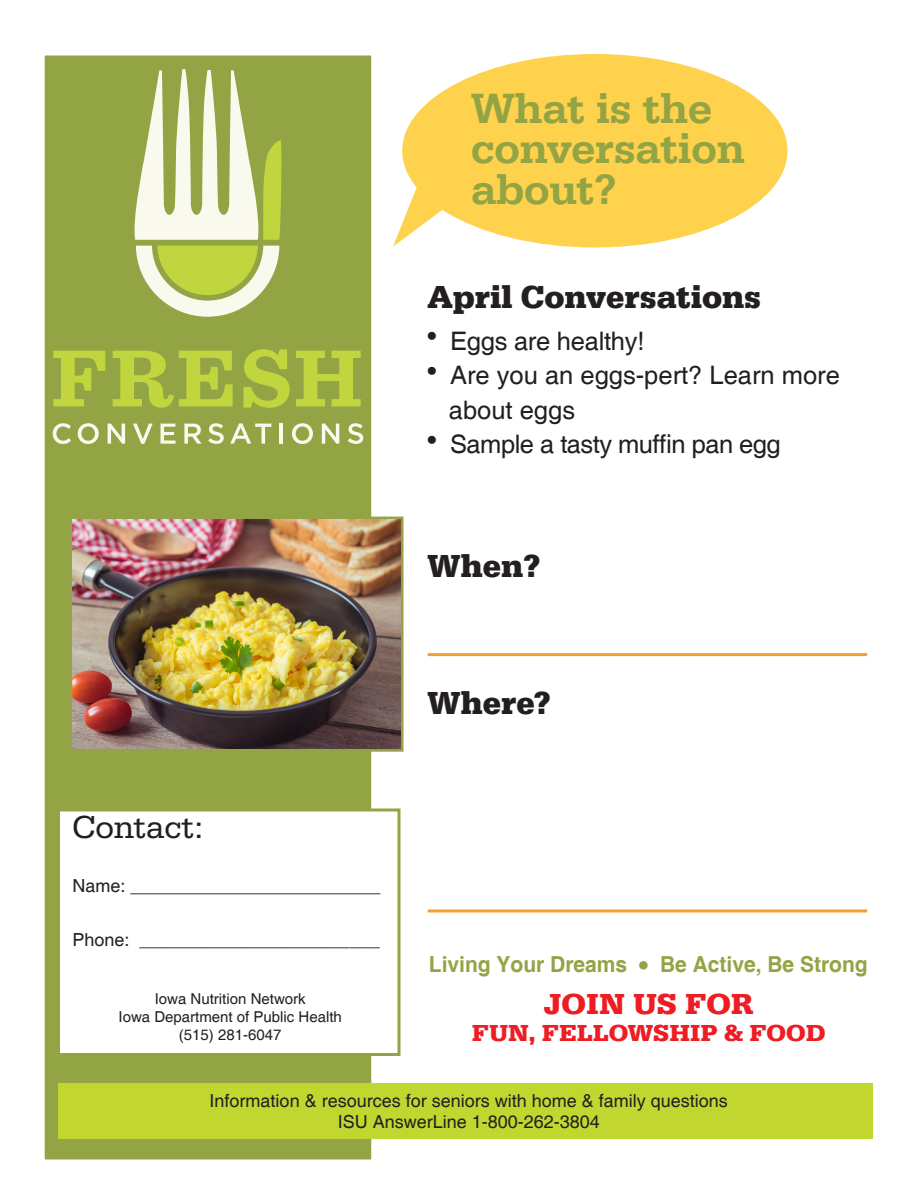
<style>
.page{position:relative;width:918px;height:1188px;background:#fff}
.page>*{position:absolute;margin:0;border:0;box-sizing:border-box;transform-origin:0 0}
.t1{font:500 43.5px/40.5px "Serifa D";color:#93a445}
.Paragraph_Style_7{font:700 33px "Serifa";color:#231f20}
.Paragraph_Style_7-2{font:33px "Serifa";color:#231f20}
.Paragraph_Style_7-3{font:700 30px "Serifa";color:#ee1d23;scale:1.06 1}
.Paragraph_Style_7-4{font:25.5px "Helvetica";letter-spacing:-.01em;color:#231f20}
.Paragraph_Style_7-5{font:700 24px "Serifa";color:#ee1d23;scale:1.06 1}
.Paragraph_Style_7-6{font:700 22.05px "Helvetica";color:#93a445;scale:.95 1}
.Paragraph_Style_7-7{font:18px "Helvetica";color:#231f20}
.Paragraph_Style_7-8{font:15px "Helvetica";color:#231f20}
.s1{font-weight:400;font-size:27px}
</style>
<div class="page">
<div style="left:43px;top:54px;width:330px;height:1107px;background:#93a445;border:2px solid #fff"></div>
<hr style="left:428px;top:653px;width:439px;height:3px;background:#f89d31">
<div style="left:57px;top:808px;width:343px;height:248px;background:#fff;border:3px solid #93a445"></div>
<svg style="left:72px;top:517px;width:332px;height:235px"></svg>
<div style="left:58px;top:1083px;width:815px;height:55px;background:#c1d72f"></div>
<hr style="left:428px;top:909px;width:439px;height:3px;background:#f89d31">
<svg style="left:393px;top:54px;width:395px;height:194px;fill:#fed24c"></svg>
<svg style="left:53px;top:351px;width:52px;height:55px"></svg>
<svg style="left:113px;top:351px;width:120px;height:57px"></svg>
<svg style="left:244px;top:349px;width:46px;height:59px"></svg>
<svg style="left:296px;top:351px;width:65px;height:55px"></svg>
<svg style="left:53px;top:423px;width:18px;height:21px"></svg>
<svg style="left:78px;top:423px;width:21px;height:21px"></svg>
<svg style="left:108px;top:424px;width:17px;height:20px"></svg>
<svg style="left:133px;top:424px;width:20px;height:20px"></svg>
<svg style="left:161px;top:424px;width:15px;height:20px"></svg>
<svg style="left:184px;top:424px;width:17px;height:20px"></svg>
<svg style="left:208px;top:423px;width:16px;height:21px"></svg>
<svg style="left:230px;top:423px;width:41px;height:21px"></svg>
<hr style="left:280px;top:424px;width:3px;height:20px;background:#f9f9ee">
<svg style="left:292px;top:423px;width:21px;height:21px"></svg>
<svg style="left:322px;top:424px;width:17px;height:20px"></svg>
<svg style="left:348px;top:423px;width:15px;height:21px"></svg>
<svg style="left:136px;top:246px;width:143px;height:71px"></svg>
<svg style="left:134px;top:69px;width:148px;height:171px"></svg>
<img style="left:72px;top:520px;width:328px;height:229px">
<p class="t1" style="left:471px;top:88px;width:275px">What is the conversation</p>
<p class="t1" style="left:471px;top:169px;width:146px">about?</p>
<p class="Paragraph_Style_7" style="left:428px;top:277px;width:335px">April Conversations</p>
<p class="Paragraph_Style_7-4" style="left:428px;top:326px;width:218px">• Eggs are healthy!</p>
<p class="Paragraph_Style_7-4" style="left:428px;top:361px;width:414px">• Are you an eggs-pert? Learn more</p>
<p class="Paragraph_Style_7-4" style="left:449px;top:395px;width:128px">about eggs</p>
<p class="Paragraph_Style_7-4" style="left:428px;top:430px;width:355px">• Sample a tasty muffin pan egg</p>
<p class="Paragraph_Style_7" style="left:428px;top:546px;width:114px">When?</p>
<p class="Paragraph_Style_7-2" style="left:72px;top:809px;width:132px">Contact:</p>
<p class="Paragraph_Style_7-7" style="left:72px;top:875px;width:310px">Name: _________________________</p>
<p class="Paragraph_Style_7-7" style="left:72px;top:929px;width:309px">Phone: ________________________</p>
<p class="Paragraph_Style_7-8" style="left:155px;top:990px;width:152px">Iowa Nutrition Network</p>
<p class="Paragraph_Style_7-8" style="left:119px;top:1008px;width:225px">Iowa Department of Public Health</p>
<p class="Paragraph_Style_7-8" style="left:179px;top:1026px;width:104px">(515) 281-6047</p>
<p class="Paragraph_Style_7" style="left:428px;top:683px;width:124px">Where?</p>
<p class="Paragraph_Style_7-6" style="left:429px;top:951px;width:463px">Living Your Dreams <span class="s1">•</span> Be Active, Be Strong</p>
<p class="Paragraph_Style_7-3" style="left:544px;top:986px;width:200px">JOIN US FOR</p>
<p class="Paragraph_Style_7-5" style="left:472px;top:1019px;width:335px">FUN, FELLOWSHIP &amp; FOOD</p>
<p class="Paragraph_Style_7-7" style="left:210px;top:1090px;width:520px">Information &amp; resources for seniors with home &amp; family questions</p>
<p class="Paragraph_Style_7-7" style="left:338px;top:1111px;width:264px">ISU AnswerLine 1-800-262-3804</p>
</div>
